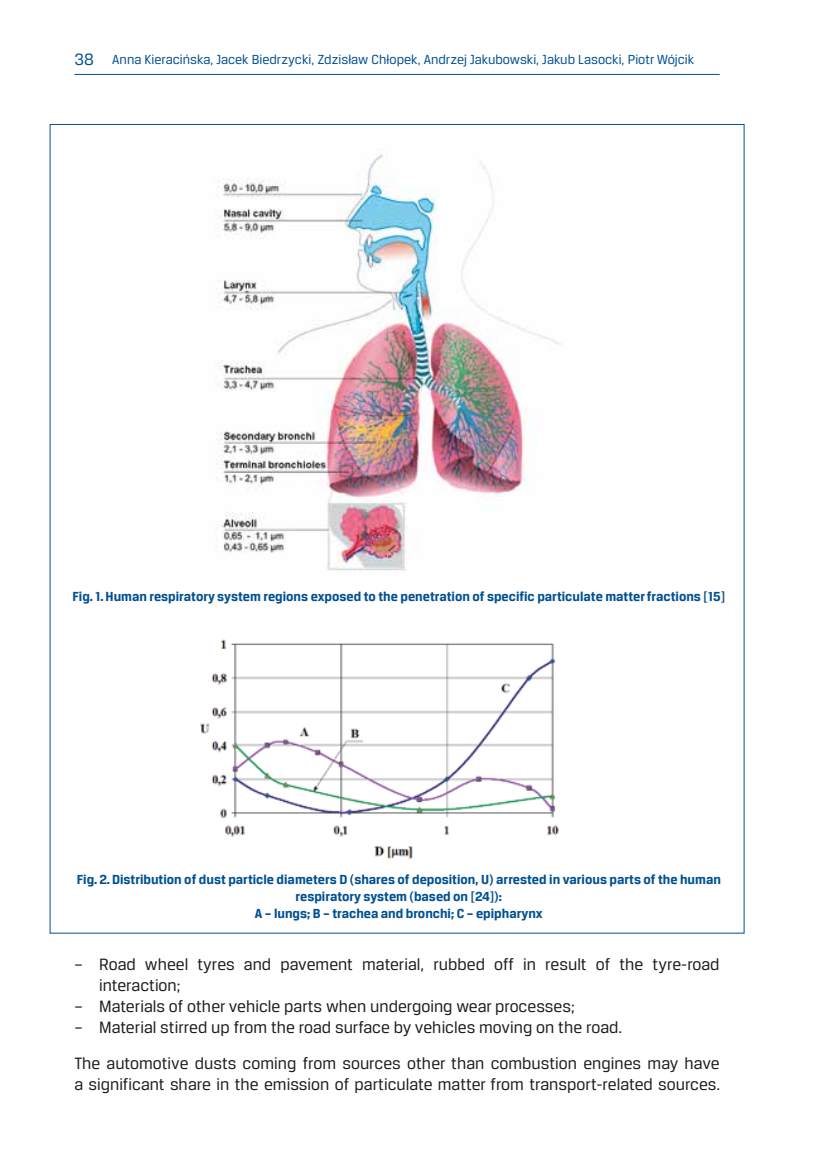
<style>
.page{position:relative;width:819px;height:1161px;background:#fff}
.page>*{position:absolute;margin:0;border:0;box-sizing:border-box;transform-origin:0 0}
.podstawowy_ang{font:17.5px/21px "Breuer Text";color:#1d1d1b}
.podst_ang{font:700 14px/16.8px "Breuer Text";color:#005092;text-align:center}
.t1{font:14px "Breuer Text";color:#005092}
.s1{font-size:17.5px}
</style>
<div class="page">
<hr style="left:74px;top:74px;width:645px;height:1px;background:#005092">
<img style="left:215px;top:153px;width:345px;height:420px">
<img style="left:200px;top:639px;width:359px;height:220px">
<p class="t1" style="left:74px;top:51px;width:621px"><span class="s1">38</span> Anna Kieracińska, Jacek Biedrzycki, Zdzisław Chłopek, Andrzej Jakubowski, Jakub Lasocki, Piotr Wójcik</p>
<p class="podst_ang" style="left:72px;top:587px;width:654px">Fig. 1. Human respiratory system regions exposed to the penetration of specific particulate matter fractions [15]</p>
<p class="podst_ang" style="left:77px;top:871px;width:645px">Fig. 2. Distribution of dust particle diameters D (shares of deposition, U) arrested in various parts of the human respiratory system (based on [24]):</p>
<p class="podst_ang" style="left:255px;top:904px;width:289px">A – lungs; B – trachea and bronchi; C – epipharynx</p>
<p class="podstawowy_ang" style="left:99px;top:953px;width:622px;text-indent:-25px">– Road wheel tyres and pavement material, rubbed off in result of the tyre-road interaction;</p>
<p class="podstawowy_ang" style="left:74px;top:995px;width:502px">– Materials of other vehicle parts when undergoing wear processes;</p>
<p class="podstawowy_ang" style="left:74px;top:1016px;width:549px">– Material stirred up from the road surface by vehicles moving on the road.</p>
<p class="podstawowy_ang" style="left:74px;top:1052px;width:647px">The automotive dusts coming from sources other than combustion engines may have a significant share in the emission of particulate matter from transport-related sources.</p>
</div>
